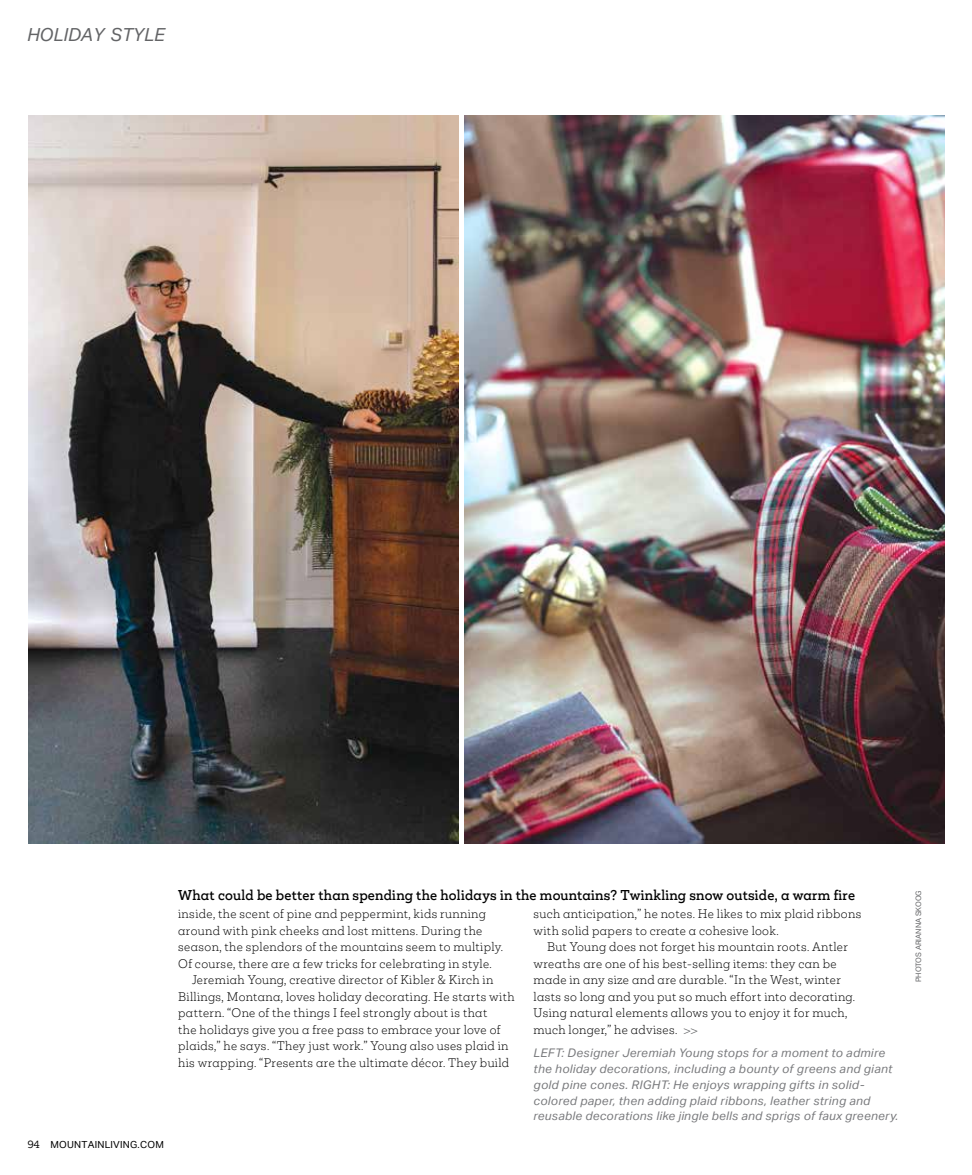
<style>
.page{position:relative;width:972px;height:1175px;background:#fff}
.page>*{position:absolute;margin:0;border:0;box-sizing:border-box;transform-origin:0 0}
.t1{font:italic 18px "Aktiv Grotesk";color:#636466}
.t2{font:500 13.05px "Mokoko";letter-spacing:.02em;color:#000;scale:.96 1}
.t3{font:italic 11.85px/15.8px "Aktiv Grotesk";letter-spacing:.03em;color:#77787b}
.t4{font:300 11.4px/16.5px "Mokoko";letter-spacing:.035em;color:#000}
.t5{font:9.75px "Aktiv Grotesk";letter-spacing:.02em;color:#000}
.t6{font:7.5px "Aktiv Grotesk";color:#636466}
.s1{font-family:"Mokoko"}
.s2{font-family:"Aktiv Grotesk Ex";font-size:11.25px;color:#636466}
</style>
<div class="page">
<img style="left:28px;top:116px;width:431px;height:727px">
<img style="left:465px;top:116px;width:479px;height:727px">
<h1 class="t1" style="left:27px;top:24px;width:139px">HOLIDAY STYLE</h1>
<p class="t5" style="left:27px;top:1138px;width:138px"><span class="s1">94</span> MOUNTAINLIVING.COM</p>
<p class="t2" style="left:178px;top:886px;width:707px">What could be better than spending the holidays in the mountains? Twinkling snow outside, a warm fire</p>
<p class="t4" style="left:178px;top:905px;width:309px">inside, the scent of pine and peppermint, kids running</p>
<p class="t4" style="left:178px;top:922px;width:306px">around with pink cheeks and lost mittens. During the</p>
<p class="t4" style="left:178px;top:938px;width:326px">season, the splendors of the mountains seem to multiply.</p>
<p class="t4" style="left:178px;top:955px;width:315px">Of course, there are a few tricks for celebrating in style.</p>
<p class="t4" style="left:192px;top:971px;width:303px">Jeremiah Young, creative director of Kibler &amp; Kirch in</p>
<p class="t4" style="left:178px;top:988px;width:338px">Billings, Montana, loves holiday decorating. He starts with</p>
<p class="t4" style="left:178px;top:1004px;width:311px">pattern. “One of the things I feel strongly about is that</p>
<p class="t4" style="left:178px;top:1021px;width:324px">the holidays give you a free pass to embrace your love of</p>
<p class="t4" style="left:178px;top:1037px;width:332px">plaids,” he says. “They just work.” Young also uses plaid in</p>
<p class="t4" style="left:178px;top:1054px;width:332px">his wrapping. “Presents are the ultimate décor. They build</p>
<p class="t4" style="left:534px;top:905px;width:329px">such anticipation,” he notes. He likes to mix plaid ribbons with solid papers to create a cohesive look.</p>
<p class="t4" style="left:534px;top:938px;width:323px;text-indent:13px">But Young does not forget his mountain roots. Antler wreaths are one of his best-selling items: they can be made in any size and are durable. “In the West, winter lasts so long and you put so much effort into decorating.<br>Using natural elements allows you to enjoy it for much, much longer,” he advises. <span class="s2">&gt;&gt;</span></p>
<p class="t3" style="left:534px;top:1045px;width:366px">LEFT: Designer Jeremiah Young stops for a moment to admire the holiday decorations, including a bounty of greens and giant gold pine cones. RIGHT: He enjoys wrapping gifts in solid&shy;colored paper, then adding plaid ribbons, leather string and reusable decorations like jingle bells and sprigs of faux greenery.</p>
<p class="t6" style="left:914px;top:982px;width:93px;rotate:-90deg">PHOTOS ARIANNA SKOOG</p>
</div>
